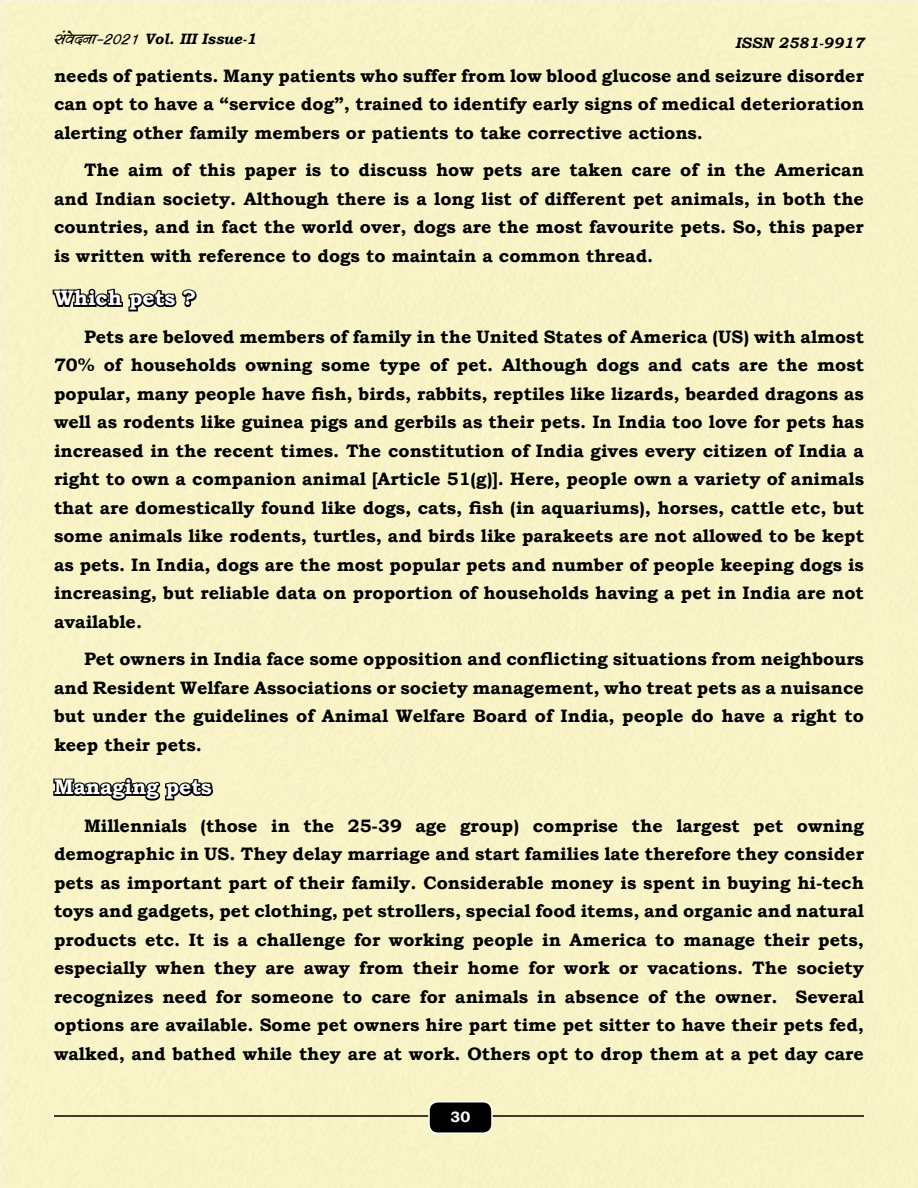
<style>
.page{position:relative;width:918px;height:1188px;background:#fff}
.page>*{position:absolute;margin:0;border:0;box-sizing:border-box;transform-origin:0 0}
.Eng__Text_Sub_Headin{font:700 21px "Bookman Old Style";color:#fff}
.English_Paragrah{font:700 18px/28.5px "Bookman Old Style";color:#000;text-align:justify}
.t1{font:italic 700 15px "Bookman Old Style";color:#000}
.Eng__Article_Heading{font:700 15px "Bookman Old Style";color:#fff}
.s1{font-family:"Kruti Dev 500";font-weight:900;font-size:18px}
</style>
<div class="page">
<div style="left:2px;top:2px;width:916px;height:1186px;background:#f7f3c7"></div>
<svg style="left:52px;top:288px;width:145px;height:24px"></svg>
<svg style="left:53px;top:777px;width:160px;height:24px"></svg>
<hr style="left:54px;top:1115px;width:810px;height:2px;background:#000">
<div style="left:429px;top:1102px;width:63px;height:31px;background:#000;border-radius:9px"></div>
<div style="left:428px;top:1101px;width:65px;height:33px;border:2px solid #fff;border-radius:9px"></div>
<div style="left:430px;top:1111px;width:60px;height:12px;background:#000;border-radius:4px"></div>
<p class="t1" style="left:54px;top:28px;width:204px"><span class="s1">laosnuk&amp;2021</span> Vol. III Issue-1</p>
<p class="t1" style="left:735px;top:32px;width:130px">ISSN 2581-9917</p>
<p class="English_Paragrah" style="left:54px;top:61px;width:811px">needs of patients. Many patients who suffer from low blood glucose and seizure disorder can opt to have a “service dog”, trained to identify early signs of medical deterioration alerting other family members or patients to take corrective actions.</p>
<p class="English_Paragrah" style="left:54px;top:156px;width:812px;text-indent:30px">The aim of this paper is to discuss how pets are taken care of in the American and Indian society. Although there is a long list of different pet animals, in both the countries, and in fact the world over, dogs are the most favourite pets. So, this paper is written with reference to dogs to maintain a common thread.</p>
<p class="Eng__Text_Sub_Headin" style="left:54px;top:283px;width:144px">Which pets ?</p>
<p class="English_Paragrah" style="left:54px;top:322px;width:812px;text-indent:30px">Pets are beloved members of family in the United States of America (US) with almost 70% of households owning some type of pet. Although dogs and cats are the most popular, many people have fish, birds, rabbits, reptiles like lizards, bearded dragons as well as rodents like guinea pigs and gerbils as their pets. In India too love for pets has increased in the recent times. The constitution of India gives every citizen of India a right to own a companion animal [Article 51(g)]. Here, people own a variety of animals that are domestically found like dogs, cats, fish (in aquariums), horses, cattle etc, but some animals like rodents, turtles, and birds like parakeets are not allowed to be kept as pets. In India, dogs are the most popular pets and number of people keeping dogs is increasing, but reliable data on proportion of households having a pet in India are not available.</p>
<p class="English_Paragrah" style="left:54px;top:645px;width:812px;text-indent:30px">Pet owners in India face some opposition and conflicting situations from neighbours and Resident Welfare Associations or society management, who treat pets as a nuisance but under the guidelines of Animal Welfare Board of India, people do have a right to keep their pets.</p>
<p class="Eng__Text_Sub_Headin" style="left:54px;top:772px;width:159px">Managing pets</p>
<p class="English_Paragrah" style="left:54px;top:811px;width:812px;text-indent:30px">Millennials (those in the 25-39 age group) comprise the largest pet owning demographic in US. They delay marriage and start families late therefore they consider pets as important part of their family. Considerable money is spent in buying hi-tech toys and gadgets, pet clothing, pet strollers, special food items, and organic and natural products etc. It is a challenge for working people in America to manage their pets, especially when they are away from their home for work or vacations. The society recognizes need for someone to care for animals in absence of the owner. Several options are available. Some pet owners hire part time pet sitter to have their pets fed, walked, and bathed while they are at work. Others opt to drop them at a pet day care</p>
<p class="Eng__Article_Heading" style="left:451px;top:1106px;width:21px">30</p>
</div>
